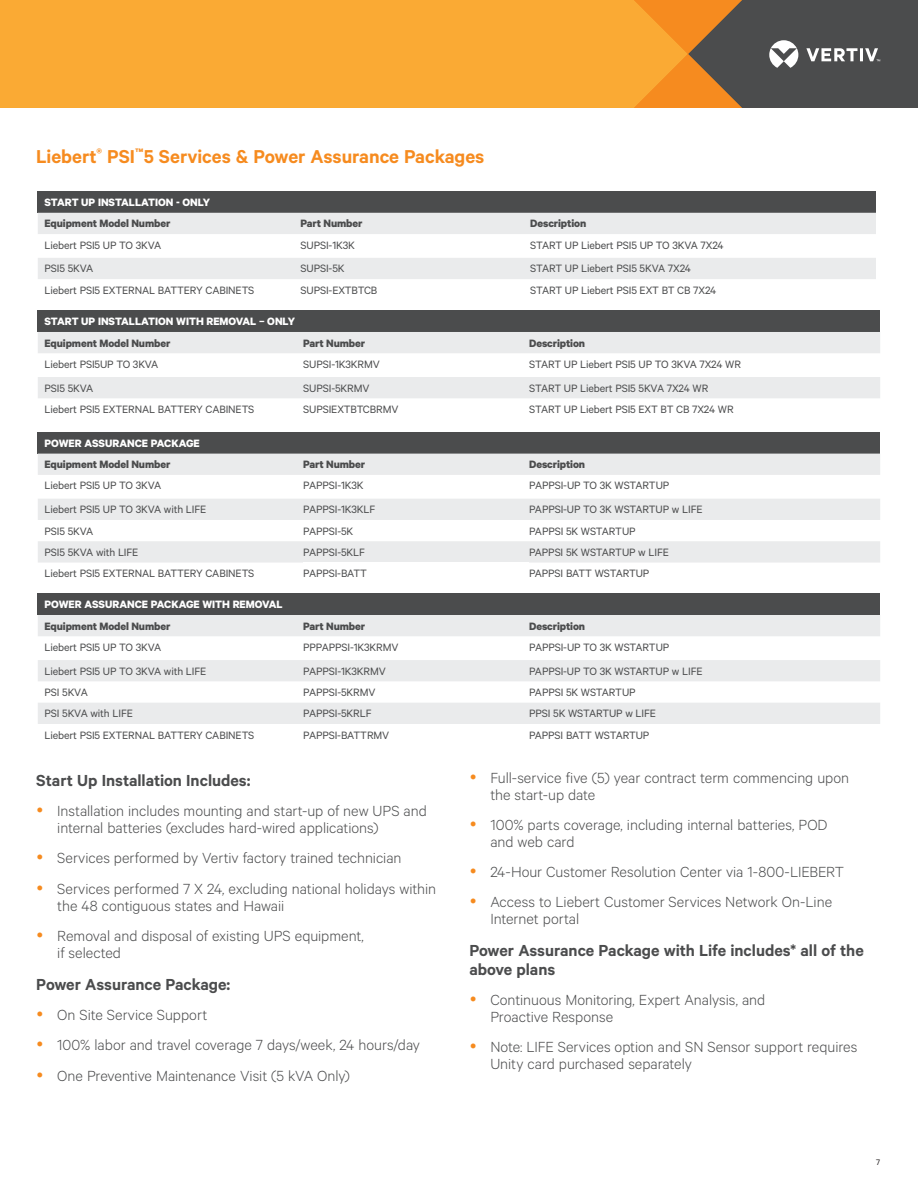
<style>
.page{position:relative;width:918px;height:1188px;background:#fff}
.page>*{position:absolute;margin:0;border:0;box-sizing:border-box;transform-origin:0 0}
.t1{font:600 21px "Calibre";color:#f68b1f}
.t2{font:600 18px/18.6px "Calibre";color:#4b4c4d}
.t3{font:300 16.5px/16.8px "Calibre";color:#4b4c4d}
.t4{font:12px "Calibre";letter-spacing:-.01em;color:#4b4c4d}
.t5{font:700 12px "Calibre";letter-spacing:-.01em;color:#4b4c4d}
.t6{font:700 12px "Calibre";color:#fff}
.t7{font:9px "Calibre";color:#231f20}
</style>
<div class="page">
<div style="left:0;top:0;width:634px;height:108px;background:#faaa34"></div>
<svg style="left:634px;top:0;width:284px;height:108px;background:#816647"></svg>
<div style="left:38px;top:191px;width:838px;height:22px;background:#4b4c4d"></div>
<svg style="left:38px;top:213px;width:838px;height:66px;fill:#eaebec"></svg>
<div style="left:38px;top:310px;width:842px;height:22px;background:#4b4c4d"></div>
<svg style="left:38px;top:332px;width:842px;height:66px;fill:#eaebec"></svg>
<div style="left:38px;top:432px;width:842px;height:22px;background:#4b4c4d"></div>
<svg style="left:38px;top:454px;width:842px;height:109px;fill:#eaebec"></svg>
<div style="left:38px;top:593px;width:842px;height:22px;background:#4b4c4d"></div>
<svg style="left:38px;top:615px;width:842px;height:109px;fill:#eaebec"></svg>
<h1 class="t1" style="left:36px;top:144px;width:450px">Liebert<sup>®</sup> PSI<sup>™</sup>5 Services &amp; Power Assurance Packages</h1>
<p class="t6" style="left:45px;top:195px;width:167px">START UP INSTALLATION - ONLY</p>
<p class="t5" style="left:45px;top:216px;width:127px">Equipment Model Number</p>
<p class="t5" style="left:301px;top:216px;width:63px">Part Number</p>
<p class="t5" style="left:530px;top:216px;width:57px">Description</p>
<p class="t4" style="left:45px;top:238px;width:118px">Liebert PSI5 UP TO 3KVA</p>
<p class="t4" style="left:301px;top:238px;width:56px">SUPSI-1K3K</p>
<p class="t4" style="left:530px;top:238px;width:195px">START UP Liebert PSI5 UP TO 3KVA 7X24</p>
<p class="t4" style="left:45px;top:262px;width:50px">PSI5 5KVA</p>
<p class="t4" style="left:301px;top:262px;width:46px">SUPSI-5K</p>
<p class="t4" style="left:530px;top:262px;width:162px">START UP Liebert PSI5 5KVA 7X24</p>
<p class="t4" style="left:45px;top:283px;width:211px">Liebert PSI5 EXTERNAL BATTERY CABINETS</p>
<p class="t4" style="left:301px;top:283px;width:78px">SUPSI-EXTBTCB</p>
<p class="t4" style="left:530px;top:283px;width:188px">START UP Liebert PSI5 EXT BT CB 7X24</p>
<p class="t6" style="left:45px;top:314px;width:252px">START UP INSTALLATION WITH REMOVAL – ONLY</p>
<p class="t5" style="left:45px;top:335px;width:127px">Equipment Model Number</p>
<p class="t5" style="left:303px;top:335px;width:63px">Part Number</p>
<p class="t5" style="left:529px;top:335px;width:57px">Description</p>
<p class="t4" style="left:45px;top:357px;width:115px">Liebert PSI5UP TO 3KVA</p>
<p class="t4" style="left:303px;top:357px;width:78px">SUPSI-1K3KRMV</p>
<p class="t4" style="left:529px;top:357px;width:213px">START UP Liebert PSI5 UP TO 3KVA 7X24 WR</p>
<p class="t4" style="left:45px;top:381px;width:50px">PSI5 5KVA</p>
<p class="t4" style="left:303px;top:381px;width:68px">SUPSI-5KRMV</p>
<p class="t4" style="left:529px;top:381px;width:181px">START UP Liebert PSI5 5KVA 7X24 WR</p>
<p class="t4" style="left:45px;top:402px;width:211px">Liebert PSI5 EXTERNAL BATTERY CABINETS</p>
<p class="t4" style="left:303px;top:402px;width:97px">SUPSIEXTBTCBRMV</p>
<p class="t4" style="left:529px;top:402px;width:206px">START UP Liebert PSI5 EXT BT CB 7X24 WR</p>
<p class="t6" style="left:45px;top:436px;width:157px">POWER ASSURANCE PACKAGE</p>
<p class="t5" style="left:45px;top:457px;width:127px">Equipment Model Number</p>
<p class="t5" style="left:303px;top:457px;width:63px">Part Number</p>
<p class="t5" style="left:529px;top:457px;width:57px">Description</p>
<p class="t4" style="left:45px;top:479px;width:118px">Liebert PSI5 UP TO 3KVA</p>
<p class="t4" style="left:303px;top:479px;width:62px">PAPPSI-1K3K</p>
<p class="t4" style="left:529px;top:479px;width:142px">PAPPSI-UP TO 3K WSTARTUP</p>
<p class="t4" style="left:45px;top:502px;width:163px">Liebert PSI5 UP TO 3KVA with LIFE</p>
<p class="t4" style="left:303px;top:502px;width:74px">PAPPSI-1K3KLF</p>
<p class="t4" style="left:529px;top:502px;width:175px">PAPPSI-UP TO 3K WSTARTUP w LIFE</p>
<p class="t4" style="left:45px;top:524px;width:50px">PSI5 5KVA</p>
<p class="t4" style="left:303px;top:524px;width:52px">PAPPSI-5K</p>
<p class="t4" style="left:529px;top:524px;width:108px">PAPPSI 5K WSTARTUP</p>
<p class="t4" style="left:45px;top:545px;width:95px">PSI5 5KVA with LIFE</p>
<p class="t4" style="left:303px;top:545px;width:63px">PAPPSI-5KLF</p>
<p class="t4" style="left:529px;top:545px;width:141px">PAPPSI 5K WSTARTUP w LIFE</p>
<p class="t4" style="left:44px;top:566px;width:211px">Liebert PSI5 EXTERNAL BATTERY CABINETS</p>
<p class="t4" style="left:303px;top:566px;width:65px">PAPPSI-BATT</p>
<p class="t4" style="left:529px;top:566px;width:122px">PAPPSI BATT WSTARTUP</p>
<p class="t6" style="left:45px;top:597px;width:240px">POWER ASSURANCE PACKAGE WITH REMOVAL</p>
<p class="t5" style="left:45px;top:618px;width:127px">Equipment Model Number</p>
<p class="t5" style="left:303px;top:618px;width:63px">Part Number</p>
<p class="t5" style="left:529px;top:618px;width:57px">Description</p>
<p class="t4" style="left:45px;top:640px;width:118px">Liebert PSI5 UP TO 3KVA</p>
<p class="t4" style="left:303px;top:640px;width:97px">PPPAPPSI-1K3KRMV</p>
<p class="t4" style="left:529px;top:640px;width:142px">PAPPSI-UP TO 3K WSTARTUP</p>
<p class="t4" style="left:45px;top:664px;width:163px">Liebert PSI5 UP TO 3KVA with LIFE</p>
<p class="t4" style="left:303px;top:664px;width:84px">PAPPSI-1K3KRMV</p>
<p class="t4" style="left:529px;top:664px;width:175px">PAPPSI-UP TO 3K WSTARTUP w LIFE</p>
<p class="t4" style="left:45px;top:685px;width:45px">PSI 5KVA</p>
<p class="t4" style="left:303px;top:685px;width:74px">PAPPSI-5KRMV</p>
<p class="t4" style="left:529px;top:685px;width:108px">PAPPSI 5K WSTARTUP</p>
<p class="t4" style="left:45px;top:706px;width:90px">PSI 5KVA with LIFE</p>
<p class="t4" style="left:303px;top:706px;width:70px">PAPPSI-5KRLF</p>
<p class="t4" style="left:529px;top:706px;width:128px">PPSI 5K WSTARTUP w LIFE</p>
<p class="t4" style="left:44px;top:728px;width:211px">Liebert PSI5 EXTERNAL BATTERY CABINETS</p>
<p class="t4" style="left:303px;top:728px;width:88px">PAPPSI-BATTRMV</p>
<p class="t4" style="left:529px;top:728px;width:122px">PAPPSI BATT WSTARTUP</p>
<h2 class="t2" style="left:36px;top:771px;width:216px">Start Up Installation Includes:</h2>
<h3 class="t3" style="left:57px;top:802px;width:371px">Installation includes mounting and start-up of new UPS and internal batteries (excludes hard-wired applications)</h3>
<h3 class="t3" style="left:57px;top:842px;width:380px;line-height:30.3px">Services performed by Vertiv factory trained technician<br>Services performed 7 X 24, excluding national holidays within</h3>
<h3 class="t3" style="left:57px;top:890px;width:308px;line-height:30.3px">the 48 contiguous states and Hawaii<br>Removal and disposal of existing UPS equipment,</h3>
<h3 class="t3" style="left:57px;top:943px;width:65px">if selected</h3>
<h2 class="t2" style="left:36px;top:974px;width:196px">Power Assurance Package:</h2>
<h3 class="t3" style="left:57px;top:999px;width:364px;line-height:30.3px">On Site Service Support<br>100% labor and travel coverage 7 days/week, 24 hours/day<br>One Preventive Maintenance Visit (5 kVA Only)</h3>
<h3 class="t3" style="left:490px;top:769px;width:360px">Full-service five (5) year contract term commencing upon the start-up date</h3>
<h3 class="t3" style="left:490px;top:816px;width:339px">100% parts coverage, including internal batteries, POD and web card</h3>
<h3 class="t3" style="left:490px;top:856px;width:355px;line-height:30.3px">24-Hour Customer Resolution Center via 1-800-LIEBERT<br>Access to Liebert Customer Services Network On-Line</h3>
<h3 class="t3" style="left:490px;top:910px;width:90px">Internet portal</h3>
<h2 class="t2" style="left:469px;top:941px;width:396px">Power Assurance Package with Life includes* all of the above plans</h2>
<h3 class="t3" style="left:490px;top:991px;width:277px">Continuous Monitoring, Expert Analysis, and<br>Proactive Response</h3>
<h3 class="t3" style="left:490px;top:1038px;width:368px">Note: LIFE Services option and SN Sensor support requires<br>Unity card purchased separately</h3>
<p class="t7" style="left:876px;top:1157px;width:5px">7</p>
</div>
